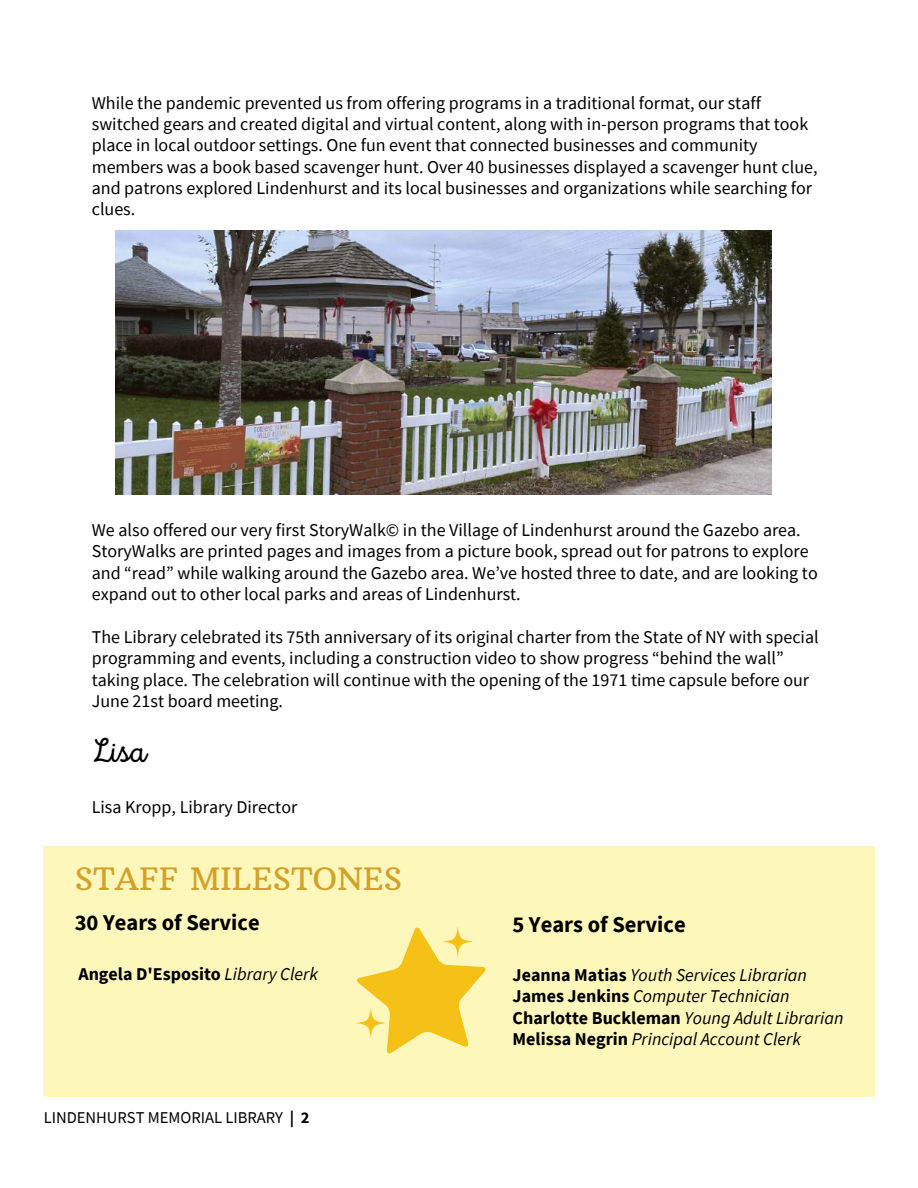
<style>
.page{position:relative;width:918px;height:1188px;background:#fff}
.page>*{position:absolute;margin:0;border:0;box-sizing:border-box;transform-origin:0 0}
.t1{font:34.5px "Intro Script";color:#000}
.t2{font:31.35px "Arbutus Slab";letter-spacing:.015em;color:#d3a22a}
.t3{font:700 22.5px "Source Sans Pro";color:#000}
.t4{font:18px/21.3px "Source Sans Pro";color:#000}
.t5{font:italic 18px/21.3px "Source Sans Pro";color:#000}
.t6{font:700 18px "Source Sans Pro";color:#000}
.t7{font:16.5px "Source Sans Pro";color:#000}
.s1{font-weight:400;font-style:italic}
.s2{font-weight:700}
.s3{font-weight:700;font-style:normal}
</style>
<div class="page">
<div style="left:43px;top:846px;width:832px;height:251px;background:#fdf7bc"></div>
<svg style="left:357px;top:927px;width:129px;height:127px"></svg>
<svg style="left:442px;top:926px;width:31px;height:31px"></svg>
<svg style="left:355px;top:1008px;width:31px;height:31px"></svg>
<img style="left:116px;top:231px;width:656px;height:263px">
<p class="t4" style="left:92px;top:92px;width:727px">While the pandemic prevented us from offering programs in a traditional format, our staff switched gears and created digital and virtual content, along with in-person programs that took place in local outdoor settings. One fun event that connected businesses and community members was a book based scavenger hunt. Over 40 businesses displayed a scavenger hunt clue, and patrons explored Lindenhurst and its local businesses and organizations while searching for clues.</p>
<p class="t4" style="left:92px;top:519px;width:728px">We also offered our very first StoryWalk© in the Village of Lindenhurst around the Gazebo area.<br>StoryWalks are printed pages and images from a picture book, spread out for patrons to explore and “read” while walking around the Gazebo area. We’ve hosted three to date, and are looking to expand out to other local parks and areas of Lindenhurst.</p>
<p class="t4" style="left:92px;top:626px;width:728px">The Library celebrated its 75th anniversary of its original charter from the State of NY with special programming and events, including a construction video to show progress “behind the wall” taking place. The celebration will continue with the opening of the 1971 time capsule before our June 21st board meeting.</p>
<h1 class="t1" style="left:92px;top:737px;width:55px">Lisa</h1>
<p class="t4" style="left:92px;top:796px;width:207px">Lisa Kropp, Library Director</p>
<h2 class="t2" style="left:75px;top:859px;width:329px">STAFF MILESTONES</h2>
<p class="t3" style="left:75px;top:908px;width:186px">30 Years of Service</p>
<p class="t6" style="left:78px;top:962px;width:241px">Angela D'Esposito <span class="s1">Library Clerk</span></p>
<p class="t7" style="left:44px;top:1107px;width:267px">LINDENHURST MEMORIAL LIBRARY <span class="s2">| 2</span></p>
<p class="t3" style="left:513px;top:909px;width:175px">5 Years of Service</p>
<p class="t5" style="left:513px;top:964px;width:333px"><span class="s3">Jeanna Matias</span> Youth Services Librarian <span class="s3">James Jenkins</span> Computer Technician <span class="s3">Charlotte Buckleman</span> Young Adult Librarian <span class="s3">Melissa Negrin</span> Principal Account Clerk</p>
</div>
